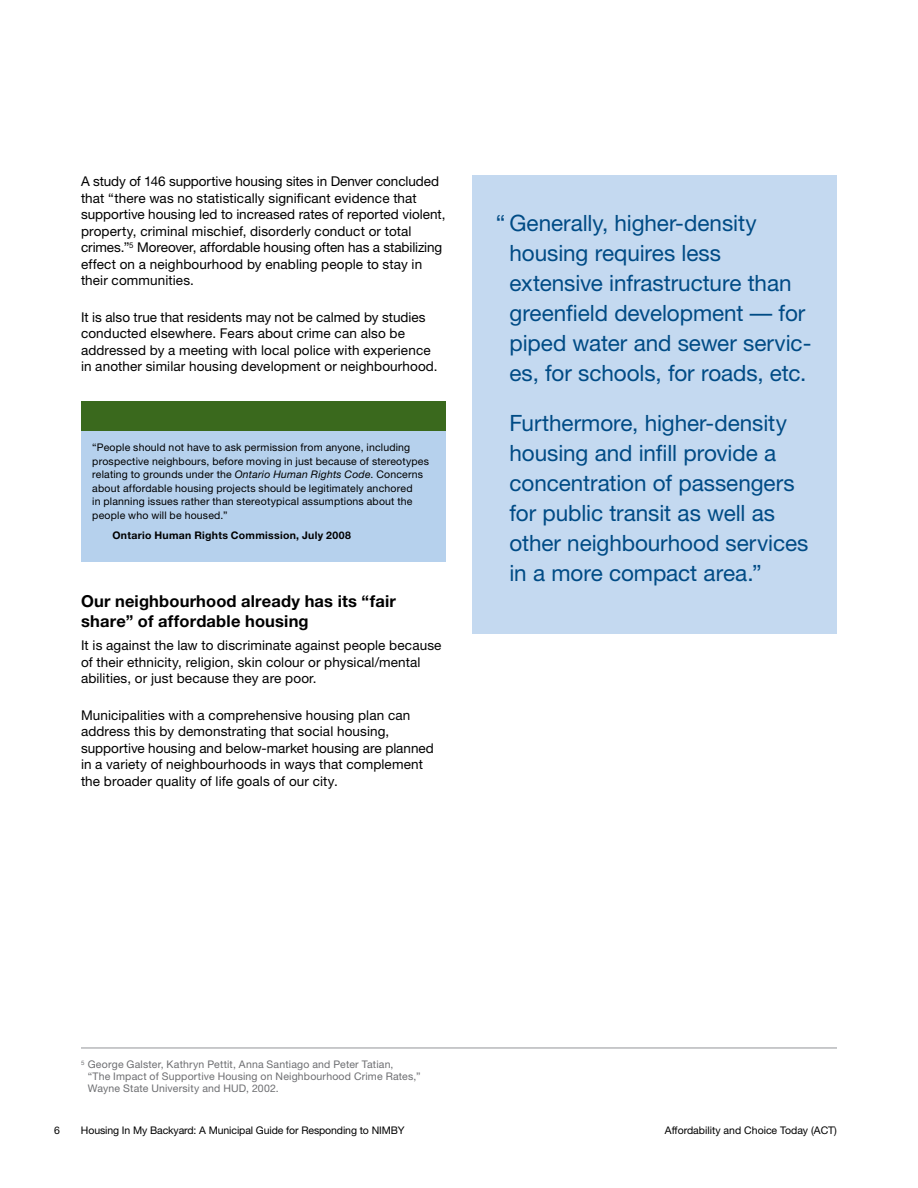
<style>
.page{position:relative;width:918px;height:1188px;background:#fff}
.page>*{position:absolute;margin:0;border:0;box-sizing:border-box;transform-origin:0 0}
.t1{font:22.5px/30px "Helvetica Neue";letter-spacing:-.005em;color:#004b85}
.t2{font:700 16.5px/19.5px "Helvetica Neue";letter-spacing:.01em;color:#000}
.t3{font:13.5px/16.5px "Helvetica Neue";letter-spacing:.01em;color:#000}
.t4{font:10.5px/13.5px "Helvetica Neue";letter-spacing:.015em;color:#000}
.t5{font:10.5px/12px "Helvetica Neue";letter-spacing:.02em;color:#6d6e71}
.t6{font:10.5px "Helvetica Neue";letter-spacing:-.01em;color:#000}
.t7{font:700 10.5px "Helvetica Neue";letter-spacing:.025em;color:#000}
.s1{font-style:italic}
</style>
<div class="page">
<hr style="left:81px;top:1048px;width:756px;height:1px;background:#939598">
<div style="left:81px;top:431px;width:365px;height:130px;background:#b6d1ed"></div>
<div style="left:81px;top:401px;width:365px;height:30px;background:#3a691d"></div>
<div style="left:472px;top:176px;width:365px;height:458px;background:#c4d9f0"></div>
<p class="t3" style="left:81px;top:173px;width:366px">A study of 146 supportive housing sites in Denver concluded that “there was no statistically significant evidence that supportive housing led to increased rates of reported violent, property, criminal mischief, disorderly conduct or total crimes.”<sup>5</sup> Moreover, affordable housing often has a stabilizing effect on a neighbourhood by enabling people to stay in their communities.</p>
<p class="t3" style="left:81px;top:309px;width:358px">It is also true that residents may not be calmed by studies conducted elsewhere. Fears about crime can also be addressed by a meeting with local police with experience in another similar housing development or neighbourhood.</p>
<p class="t4" style="left:92px;top:441px;width:338px">“People should not have to ask permission from anyone, including prospective neighbours, before moving in just because of stereotypes relating to grounds under the <span class="s1">Ontario Human Rights Code</span>. Concerns about affordable housing projects should be legitimately anchored<br>in planning issues rather than stereotypical assumptions about the people who will be housed.”</p>
<p class="t7" style="left:113px;top:529px;width:240px">Ontario Human Rights Commission, July 2008</p>
<p class="t2" style="left:81px;top:591px;width:317px">Our neighbourhood already has its “fair share” of affordable housing</p>
<p class="t3" style="left:81px;top:637px;width:362px">It is against the law to discriminate against people because of their ethnicity, religion, skin colour or physical/mental abilities, or just because they are poor.</p>
<p class="t3" style="left:81px;top:707px;width:354px">Municipalities with a comprehensive housing plan can address this by demonstrating that social housing, supportive housing and below-market housing are planned in a variety of neighbourhoods in ways that complement the broader quality of life goals of our city.</p>
<h1 class="t1" style="left:509px;top:208px;width:304px;text-indent:-14px">“ Generally, higher-density housing requires less extensive infrastructure than greenfield development — for piped water and sewer servic&shy;es, for schools, for roads, etc.</h1>
<h1 class="t1" style="left:509px;top:408px;width:301px">Furthermore, higher-density housing and infill provide a concentration of passengers for public transit as well as other neighbourhood services in a more compact area.”</h1>
<p class="t5" style="left:88px;top:1058px;width:334px;text-indent:-7px"><sup>5</sup> George Galster, Kathryn Pettit, Anna Santiago and Peter Tatian,<br>“The Impact of Supportive Housing on Neighbourhood Crime Rates,”<br>Wayne State University and HUD, 2002.</p>
<p class="t4" style="left:54px;top:1123px;width:7px">6</p>
<p class="t6" style="left:81px;top:1124px;width:325px">Housing In My Backyard: A Municipal Guide for Responding to NIMBY</p>
<p class="t4" style="left:665px;top:1123px;width:174px">Affordability and Choice Today (ACT)</p>
</div>
